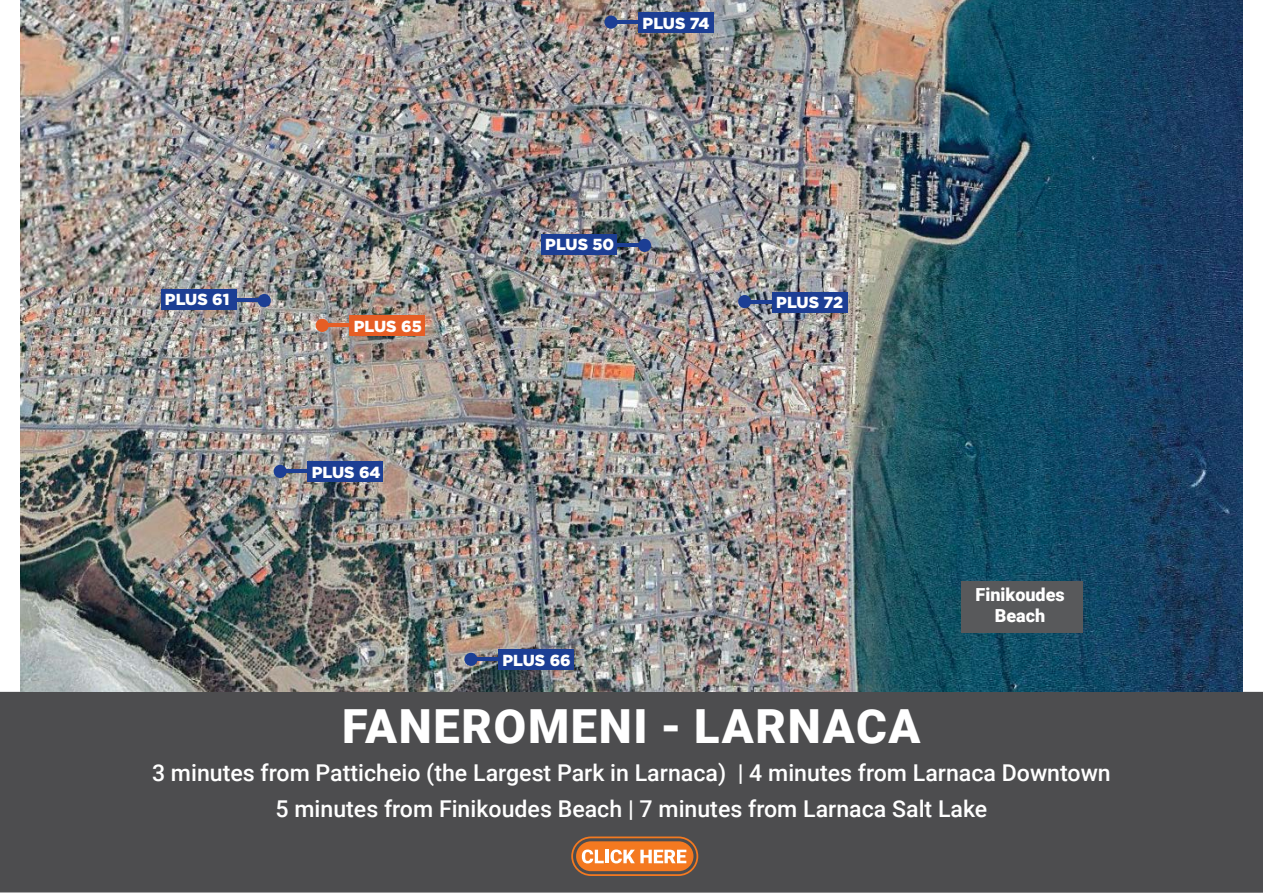
<style>
.page{position:relative;width:1263px;height:893px;background:#fff}
.page>*{position:absolute;margin:0;border:0;box-sizing:border-box;transform-origin:0 0}
.t1{font:900 47.1px "Roboto";letter-spacing:.035em;color:#fff}
.t2{font:500 23.1px/36px "Roboto";color:#fff;text-align:center}
.t3{font:900 18px/21.6px "Roboto";color:#fff;text-align:center}
.t4{font:900 16.05px "Gotham";color:#fff}
</style>
<div class="page">
<div style="left:0;top:692px;width:1263px;height:201px;background:#4d4d4f"></div>
<div style="left:571px;top:836px;width:127px;height:40px;border:2px solid #f47920;border-radius:19px"></div>
<div style="left:576px;top:841px;width:117px;height:30px;background:#f47920;border-radius:15px"></div>
<svg style="left:582px;top:849px;width:22px;height:14px"></svg>
<hr style="left:605px;top:850px;width:4px;height:13px;background:#fff">
<svg style="left:610px;top:849px;width:76px;height:14px"></svg>
<img style="left:21px;top:0;width:1222px;height:692px">
<div style="left:464px;top:653px;width:13px;height:13px;background:#1c3e94;border-radius:50%"></div>
<hr style="left:471px;top:658px;width:71px;height:3px;background:#1c3e94">
<div style="left:499px;top:650px;width:75px;height:20px;background:#1c3e94"></div>
<div style="left:274px;top:465px;width:13px;height:13px;background:#1c3e94;border-radius:50%"></div>
<hr style="left:280px;top:470px;width:71px;height:3px;background:#1c3e94">
<div style="left:308px;top:462px;width:75px;height:20px;background:#1c3e94"></div>
<div style="left:316px;top:319px;width:13px;height:13px;background:#e65e25;border-radius:50%"></div>
<hr style="left:322px;top:324px;width:71px;height:3px;background:#e65e25">
<div style="left:350px;top:316px;width:75px;height:20px;background:#e65e25"></div>
<div style="left:738px;top:295px;width:13px;height:13px;background:#1c3e94;border-radius:50%"></div>
<hr style="left:745px;top:300px;width:70px;height:3px;background:#1c3e94">
<div style="left:772px;top:292px;width:75px;height:20px;background:#1c3e94"></div>
<div style="left:604px;top:16px;width:14px;height:13px;background:#1c3e94;border-radius:50%"></div>
<hr style="left:611px;top:21px;width:71px;height:3px;background:#1c3e94">
<div style="left:639px;top:12px;width:75px;height:21px;background:#1c3e94"></div>
<div style="left:258px;top:294px;width:13px;height:13px;background:#1c3e94;border-radius:50%"></div>
<hr style="left:193px;top:299px;width:71px;height:3px;background:#1c3e94">
<div style="left:161px;top:290px;width:76px;height:20px;background:#1c3e94"></div>
<div style="left:638px;top:239px;width:13px;height:13px;background:#1c3e94;border-radius:50%"></div>
<hr style="left:574px;top:244px;width:70px;height:3px;background:#1c3e94">
<div style="left:542px;top:235px;width:75px;height:20px;background:#1c3e94"></div>
<div style="left:961px;top:581px;width:121px;height:51px;background:#58595b"></div>
<p class="t4" style="left:165px;top:290px;width:66px">PLUS 61</p>
<p class="t4" style="left:643px;top:14px;width:68px">PLUS 74</p>
<p class="t4" style="left:354px;top:317px;width:69px">PLUS 65</p>
<p class="t4" style="left:312px;top:463px;width:70px">PLUS 64</p>
<p class="t4" style="left:545px;top:235px;width:71px">PLUS 50</p>
<p class="t4" style="left:502px;top:651px;width:70px">PLUS 66</p>
<p class="t4" style="left:776px;top:293px;width:68px">PLUS 72</p>
<p class="t3" style="left:975px;top:583px;width:91px">Finikoudes<br>Beach</p>
<h1 class="t1" style="left:342px;top:693px;width:580px">FANEROMENI - LARNACA</h1>
<p class="t2" style="left:152px;top:754px;width:960px">3 minutes from Patticheio (the Largest Park in Larnaca) | 4 minutes from Larnaca Downtown<br>5 minutes from Finikoudes Beach | 7 minutes from Larnaca Salt Lake</p>
</div>
